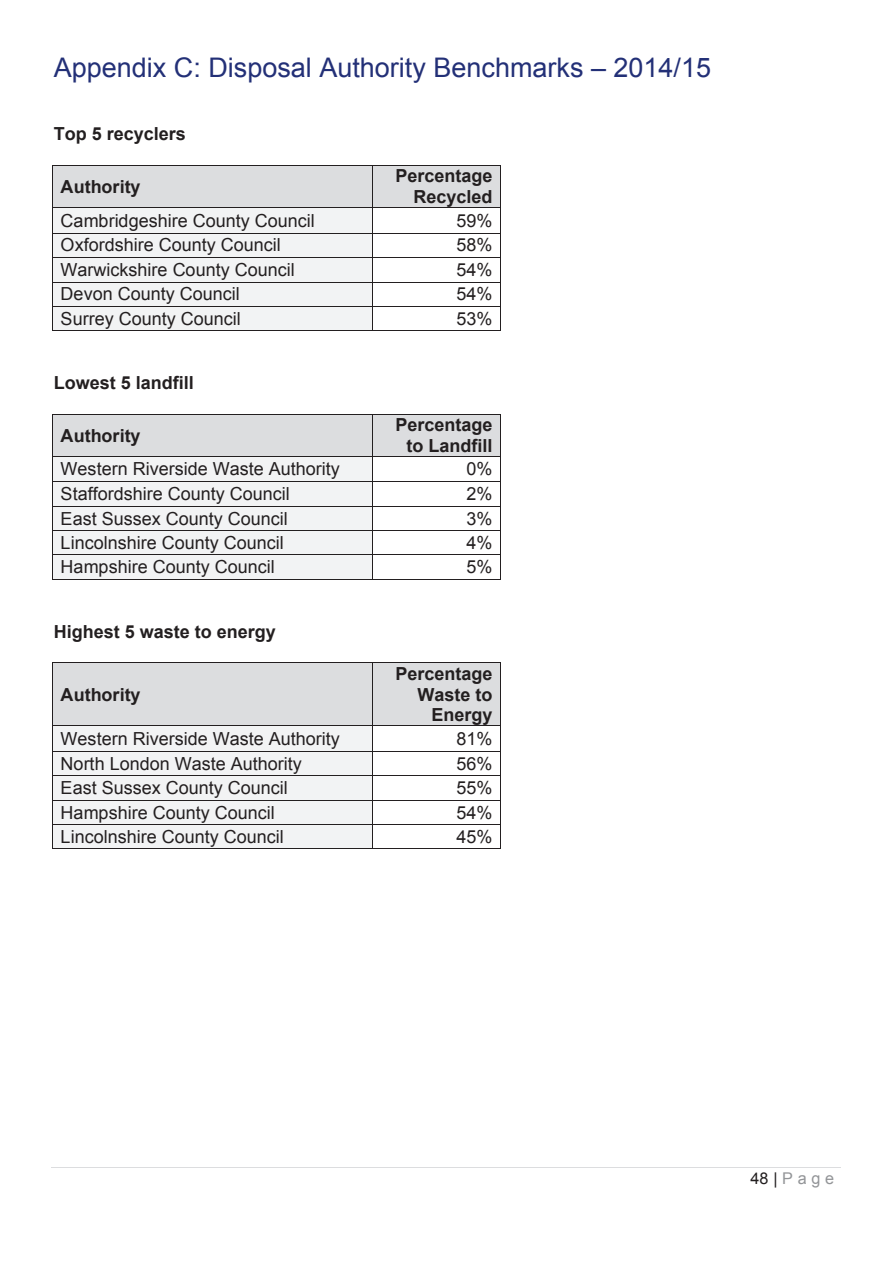
<style>
.page{position:relative;width:893px;height:1263px;background:#fff}
.page>*{position:absolute;margin:0;border:0;box-sizing:border-box;transform-origin:0 0}
.t1{font:27px "Arial";color:#233077}
.t2{font:18px "Arial";color:#231f20}
.t3{font:700 18px/20.9px "Arial";color:#231f20;text-align:right}
.t4{font:16.2px "Arial";letter-spacing:.29em;color:#939598}
.s1{color:#231f20}
</style>
<div class="page">
<hr style="left:52px;top:1167px;width:789px;height:1px;background:#dcdddf">
<div style="left:53px;top:166px;width:319px;height:41px;background:#dcdddf"></div>
<div style="left:373px;top:166px;width:127px;height:41px;background:#dcdddf"></div>
<hr style="left:53px;top:165px;width:319px;height:1px;background:#231f20">
<hr style="left:373px;top:165px;width:127px;height:1px;background:#231f20">
<hr style="left:52px;top:166px;width:1px;height:41px;background:#231f20">
<hr style="left:372px;top:166px;width:1px;height:41px;background:#231f20">
<hr style="left:500px;top:166px;width:1px;height:41px;background:#231f20">
<div style="left:53px;top:208px;width:319px;height:25px;background:#f2f3f4"></div>
<hr style="left:53px;top:207px;width:319px;height:1px;background:#231f20">
<hr style="left:373px;top:207px;width:127px;height:1px;background:#231f20">
<div style="left:53px;top:233px;width:319px;height:24px;background:#f2f3f4"></div>
<hr style="left:53px;top:233px;width:319px;height:1px;background:#231f20">
<hr style="left:373px;top:233px;width:127px;height:1px;background:#231f20">
<div style="left:53px;top:258px;width:319px;height:24px;background:#f2f3f4"></div>
<hr style="left:53px;top:257px;width:319px;height:1px;background:#231f20">
<hr style="left:373px;top:257px;width:127px;height:1px;background:#231f20">
<div style="left:53px;top:282px;width:319px;height:24px;background:#f2f3f4"></div>
<hr style="left:53px;top:282px;width:319px;height:1px;background:#231f20">
<hr style="left:373px;top:282px;width:127px;height:1px;background:#231f20">
<div style="left:53px;top:306px;width:319px;height:24px;background:#f2f3f4"></div>
<hr style="left:53px;top:306px;width:319px;height:1px;background:#231f20">
<hr style="left:373px;top:306px;width:127px;height:1px;background:#231f20">
<svg style="left:52px;top:207px;width:1px;height:124px"></svg>
<hr style="left:53px;top:330px;width:319px;height:1px;background:#231f20">
<svg style="left:372px;top:207px;width:1px;height:124px"></svg>
<hr style="left:373px;top:330px;width:127px;height:1px;background:#231f20">
<svg style="left:500px;top:207px;width:1px;height:124px"></svg>
<div style="left:53px;top:414px;width:319px;height:42px;background:#dcdddf"></div>
<div style="left:373px;top:414px;width:127px;height:42px;background:#dcdddf"></div>
<hr style="left:53px;top:414px;width:319px;height:1px;background:#231f20">
<hr style="left:373px;top:414px;width:127px;height:1px;background:#231f20">
<hr style="left:52px;top:414px;width:1px;height:42px;background:#231f20">
<hr style="left:372px;top:414px;width:1px;height:42px;background:#231f20">
<hr style="left:500px;top:414px;width:1px;height:42px;background:#231f20">
<div style="left:53px;top:457px;width:319px;height:24px;background:#f2f3f4"></div>
<hr style="left:53px;top:456px;width:319px;height:1px;background:#231f20">
<hr style="left:373px;top:456px;width:127px;height:1px;background:#231f20">
<div style="left:53px;top:482px;width:319px;height:24px;background:#f2f3f4"></div>
<hr style="left:53px;top:481px;width:319px;height:1px;background:#231f20">
<hr style="left:373px;top:481px;width:127px;height:1px;background:#231f20">
<div style="left:53px;top:507px;width:319px;height:23px;background:#f2f3f4"></div>
<hr style="left:53px;top:506px;width:319px;height:1px;background:#231f20">
<hr style="left:373px;top:506px;width:127px;height:1px;background:#231f20">
<div style="left:53px;top:531px;width:319px;height:24px;background:#f2f3f4"></div>
<hr style="left:53px;top:530px;width:319px;height:1px;background:#231f20">
<hr style="left:373px;top:530px;width:127px;height:1px;background:#231f20">
<div style="left:53px;top:555px;width:319px;height:24px;background:#f2f3f4"></div>
<hr style="left:53px;top:555px;width:319px;height:1px;background:#231f20">
<hr style="left:373px;top:555px;width:127px;height:1px;background:#231f20">
<svg style="left:52px;top:456px;width:1px;height:124px"></svg>
<hr style="left:53px;top:579px;width:319px;height:1px;background:#231f20">
<svg style="left:372px;top:456px;width:1px;height:124px"></svg>
<hr style="left:373px;top:579px;width:127px;height:1px;background:#231f20">
<svg style="left:500px;top:456px;width:1px;height:124px"></svg>
<div style="left:53px;top:663px;width:319px;height:63px;background:#dcdddf"></div>
<div style="left:373px;top:663px;width:127px;height:63px;background:#dcdddf"></div>
<hr style="left:53px;top:663px;width:319px;height:1px;background:#231f20">
<hr style="left:373px;top:663px;width:127px;height:1px;background:#231f20">
<hr style="left:52px;top:663px;width:1px;height:63px;background:#231f20">
<hr style="left:372px;top:663px;width:1px;height:63px;background:#231f20">
<hr style="left:500px;top:663px;width:1px;height:63px;background:#231f20">
<div style="left:53px;top:726px;width:319px;height:25px;background:#f2f3f4"></div>
<hr style="left:53px;top:726px;width:319px;height:1px;background:#231f20">
<hr style="left:373px;top:726px;width:127px;height:1px;background:#231f20">
<div style="left:53px;top:751px;width:319px;height:24px;background:#f2f3f4"></div>
<hr style="left:53px;top:751px;width:319px;height:1px;background:#231f20">
<hr style="left:373px;top:751px;width:127px;height:1px;background:#231f20">
<div style="left:53px;top:776px;width:319px;height:24px;background:#f2f3f4"></div>
<hr style="left:53px;top:775px;width:319px;height:1px;background:#231f20">
<hr style="left:373px;top:775px;width:127px;height:1px;background:#231f20">
<div style="left:53px;top:800px;width:319px;height:24px;background:#f2f3f4"></div>
<hr style="left:53px;top:800px;width:319px;height:1px;background:#231f20">
<hr style="left:373px;top:800px;width:127px;height:1px;background:#231f20">
<div style="left:53px;top:825px;width:319px;height:23px;background:#f2f3f4"></div>
<hr style="left:53px;top:824px;width:319px;height:1px;background:#231f20">
<hr style="left:373px;top:824px;width:127px;height:1px;background:#231f20">
<svg style="left:52px;top:726px;width:1px;height:123px"></svg>
<hr style="left:53px;top:848px;width:319px;height:1px;background:#231f20">
<svg style="left:372px;top:726px;width:1px;height:123px"></svg>
<hr style="left:373px;top:848px;width:127px;height:1px;background:#231f20">
<svg style="left:500px;top:726px;width:1px;height:123px"></svg>
<h1 class="t1" style="left:54px;top:53px;width:659px">Appendix C: Disposal Authority Benchmarks – 2014/15</h1>
<p class="t3" style="left:54px;top:123px;width:134px">Top 5 recyclers</p>
<p class="t3" style="left:61px;top:176px;width:82px">Authority</p>
<p class="t3" style="left:395px;top:166px;width:99px">Percentage<br>Recycled</p>
<p class="t2" style="left:61px;top:210px;width:256px">Cambridgeshire County Council</p>
<p class="t2" style="left:456px;top:210px;width:38px">59%</p>
<p class="t2" style="left:61px;top:235px;width:222px">Oxfordshire County Council</p>
<p class="t2" style="left:456px;top:235px;width:38px">58%</p>
<p class="t2" style="left:61px;top:260px;width:236px">Warwickshire County Council</p>
<p class="t2" style="left:456px;top:260px;width:38px">54%</p>
<p class="t2" style="left:61px;top:284px;width:181px">Devon County Council</p>
<p class="t2" style="left:456px;top:284px;width:38px">54%</p>
<p class="t2" style="left:61px;top:309px;width:182px">Surrey County Council</p>
<p class="t2" style="left:456px;top:309px;width:38px">53%</p>
<p class="t3" style="left:54px;top:372px;width:142px">Lowest 5 landfill</p>
<p class="t3" style="left:61px;top:425px;width:82px">Authority</p>
<p class="t3" style="left:395px;top:414px;width:99px">Percentage to Landfill</p>
<p class="t2" style="left:61px;top:459px;width:281px">Western Riverside Waste Authority</p>
<p class="t2" style="left:466px;top:459px;width:28px">0%</p>
<p class="t2" style="left:61px;top:484px;width:231px">Staffordshire County Council</p>
<p class="t2" style="left:466px;top:484px;width:28px">2%</p>
<p class="t2" style="left:61px;top:508px;width:229px">East Sussex County Council</p>
<p class="t2" style="left:466px;top:508px;width:28px">3%</p>
<p class="t2" style="left:61px;top:533px;width:225px">Lincolnshire County Council</p>
<p class="t2" style="left:466px;top:533px;width:28px">4%</p>
<p class="t2" style="left:61px;top:557px;width:216px">Hampshire County Council</p>
<p class="t2" style="left:466px;top:557px;width:28px">5%</p>
<p class="t3" style="left:54px;top:621px;width:224px">Highest 5 waste to energy</p>
<p class="t3" style="left:61px;top:684px;width:82px">Authority</p>
<p class="t3" style="left:395px;top:663px;width:99px">Percentage<br>Waste to<br>Energy</p>
<p class="t2" style="left:61px;top:728px;width:281px">Western Riverside Waste Authority</p>
<p class="t2" style="left:456px;top:728px;width:38px">81%</p>
<p class="t2" style="left:61px;top:753px;width:243px">North London Waste Authority</p>
<p class="t2" style="left:456px;top:753px;width:38px">56%</p>
<p class="t2" style="left:61px;top:778px;width:229px">East Sussex County Council</p>
<p class="t2" style="left:456px;top:778px;width:38px">55%</p>
<p class="t2" style="left:61px;top:802px;width:216px">Hampshire County Council</p>
<p class="t2" style="left:456px;top:802px;width:38px">54%</p>
<p class="t2" style="left:61px;top:827px;width:225px">Lincolnshire County Council</p>
<p class="t2" style="left:456px;top:827px;width:38px">45%</p>
<p class="t4" style="left:750px;top:1169px;width:85px"><span class="s1">48|</span> Page</p>
</div>
